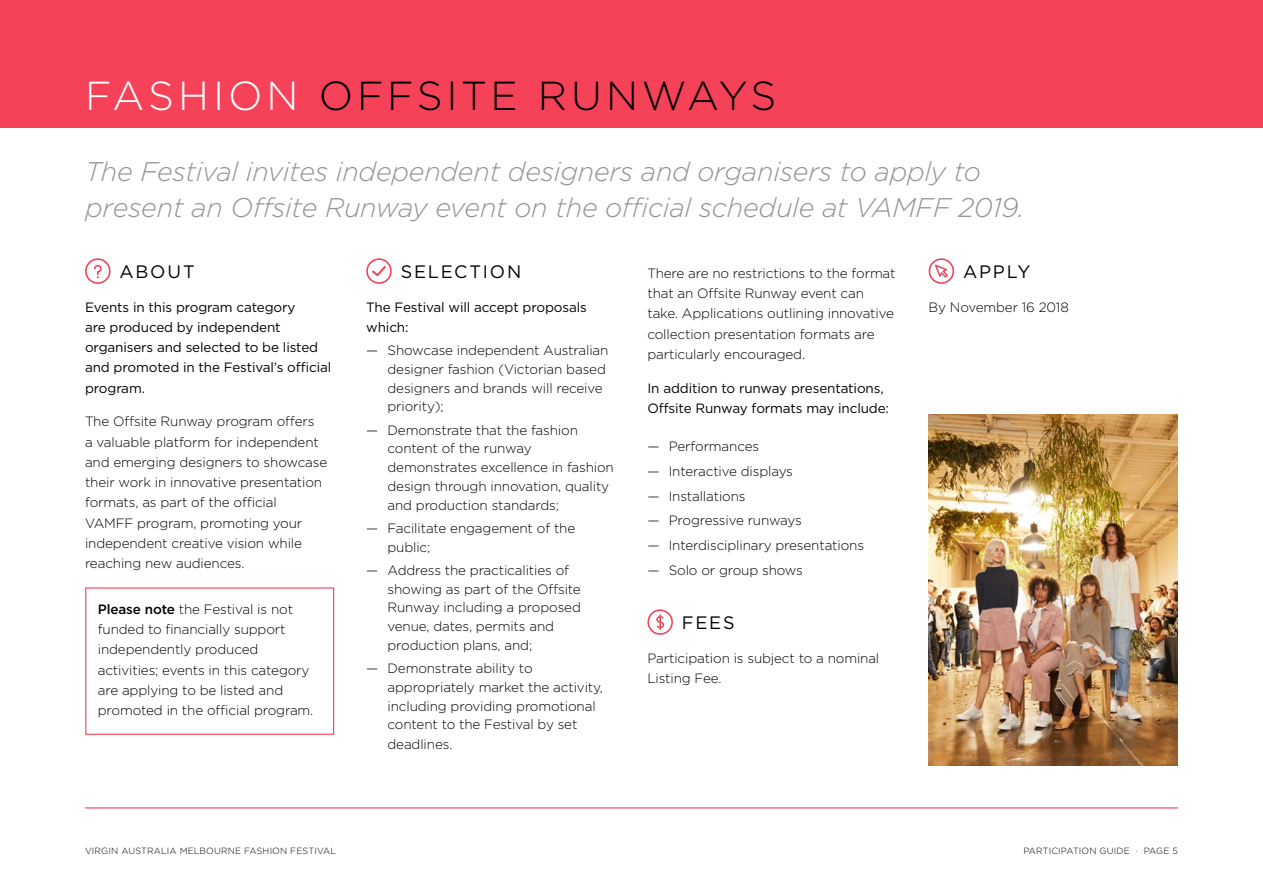
<style>
.page{position:relative;width:1263px;height:893px;background:#fff}
.page>*{position:absolute;margin:0;border:0;box-sizing:border-box;transform-origin:0 0}
.t1{font:300 40.5px "Gotham";letter-spacing:.09em;color:#000}
.t2{font:italic 300 27px/36px "Gotham";letter-spacing:-.01em;color:#939598}
.t3{font:18px "Gotham";letter-spacing:.1em;color:#000}
.t4{font:300 13.5px/20.2px "Gotham";letter-spacing:-.01em;color:#000}
.t5{font:13.5px/20.2px "Gotham";letter-spacing:-.01em;color:#000}
.t6{font:300 9px "Gotham";letter-spacing:.02em;color:#000}
.s1{color:#fff}
.s2{font-weight:500}
</style>
<div class="page">
<hr style="left:85px;top:807px;width:1093px;height:1px;background:#f54259">
<div style="left:0;top:0;width:1263px;height:128px;background:#f54259"></div>
<svg style="left:85px;top:258px;width:26px;height:26px"></svg>
<svg style="left:366px;top:258px;width:26px;height:26px"></svg>
<svg style="left:647px;top:609px;width:26px;height:26px"></svg>
<svg style="left:929px;top:258px;width:25px;height:26px"></svg>
<div style="left:85px;top:587px;width:249px;height:148px;border:1px solid #f54259"></div>
<img style="left:929px;top:414px;width:249px;height:351px">
<h1 class="t1" style="left:85px;top:70px;width:693px"><span class="s1">FASHION</span> OFFSITE RUNWAYS</h1>
<h2 class="t2" style="left:85px;top:153px;width:941px">The Festival invites independent designers and organisers to apply to present an Offsite Runway event on the official schedule at VAMFF 2019.</h2>
<h3 class="t3" style="left:120px;top:260px;width:76px">ABOUT</h3>
<p class="t5" style="left:85px;top:296px;width:248px">Events in this program category<br>are produced by independent organisers and selected to be listed and promoted in the Festival’s official program.</p>
<p class="t4" style="left:85px;top:411px;width:244px">The Offsite Runway program offers<br>a valuable platform for independent and emerging designers to showcase their work in innovative presentation formats, as part of the official VAMFF program, promoting your independent creative vision while reaching new audiences.</p>
<p class="t4" style="left:98px;top:599px;width:217px"><span class="s2">Please note</span> the Festival is not funded to financially support independently produced activities; events in this category are applying to be listed and promoted in the official program.</p>
<h3 class="t3" style="left:401px;top:260px;width:122px">SELECTION</h3>
<p class="t5" style="left:366px;top:296px;width:222px">The Festival will accept proposals which:</p>
<p class="t4" style="left:387px;top:341px;width:222px;line-height:18.8px;text-indent:-21px">— Showcase independent Australian designer fashion (Victorian based designers and brands will receive priority);</p>
<p class="t4" style="left:387px;top:420px;width:228px;line-height:18.8px;text-indent:-21px">— Demonstrate that the fashion content of the runway demonstrates excellence in fashion design through innovation, quality and production standards;</p>
<p class="t4" style="left:387px;top:518px;width:189px;line-height:18.8px;text-indent:-21px">— Facilitate engagement of the public;</p>
<p class="t4" style="left:387px;top:560px;width:195px;line-height:18.8px;text-indent:-21px">— Address the practicalities of showing as part of the Offsite<br>Runway including a proposed venue, dates, permits and production plans, and;</p>
<p class="t4" style="left:387px;top:658px;width:217px;line-height:18.9px;text-indent:-21px">— Demonstrate ability to appropriately market the activity, including providing promotional content to the Festival by set deadlines.</p>
<p class="t4" style="left:647px;top:263px;width:250px">There are no restrictions to the format that an Offsite Runway event can take. Applications outlining innovative collection presentation formats are particularly encouraged.</p>
<p class="t5" style="left:647px;top:377px;width:243px">In addition to runway presentations,<br>Offsite Runway formats may include:</p>
<p class="t4" style="left:647px;top:436px;width:113px">— Performances</p>
<p class="t4" style="left:647px;top:461px;width:147px">— Interactive displays</p>
<p class="t4" style="left:647px;top:485px;width:100px">— Installations</p>
<p class="t4" style="left:647px;top:510px;width:156px">— Progressive runways</p>
<p class="t4" style="left:647px;top:535px;width:218px">— Interdisciplinary presentations</p>
<p class="t4" style="left:647px;top:560px;width:157px">— Solo or group shows</p>
<h3 class="t3" style="left:682px;top:611px;width:54px">FEES</h3>
<p class="t4" style="left:647px;top:647px;width:233px">Participation is subject to a nominal<br>Listing Fee.</p>
<h3 class="t3" style="left:963px;top:260px;width:69px">APPLY</h3>
<p class="t4" style="left:929px;top:296px;width:142px">By November 16 2018</p>
<p class="t6" style="left:85px;top:845px;width:252px">VIRGIN AUSTRALIA MELBOURNE FASHION FESTIVAL</p>
<p class="t6" style="left:1023px;top:845px;width:156px">PARTICIPATION GUIDE · PAGE 5</p>
</div>
